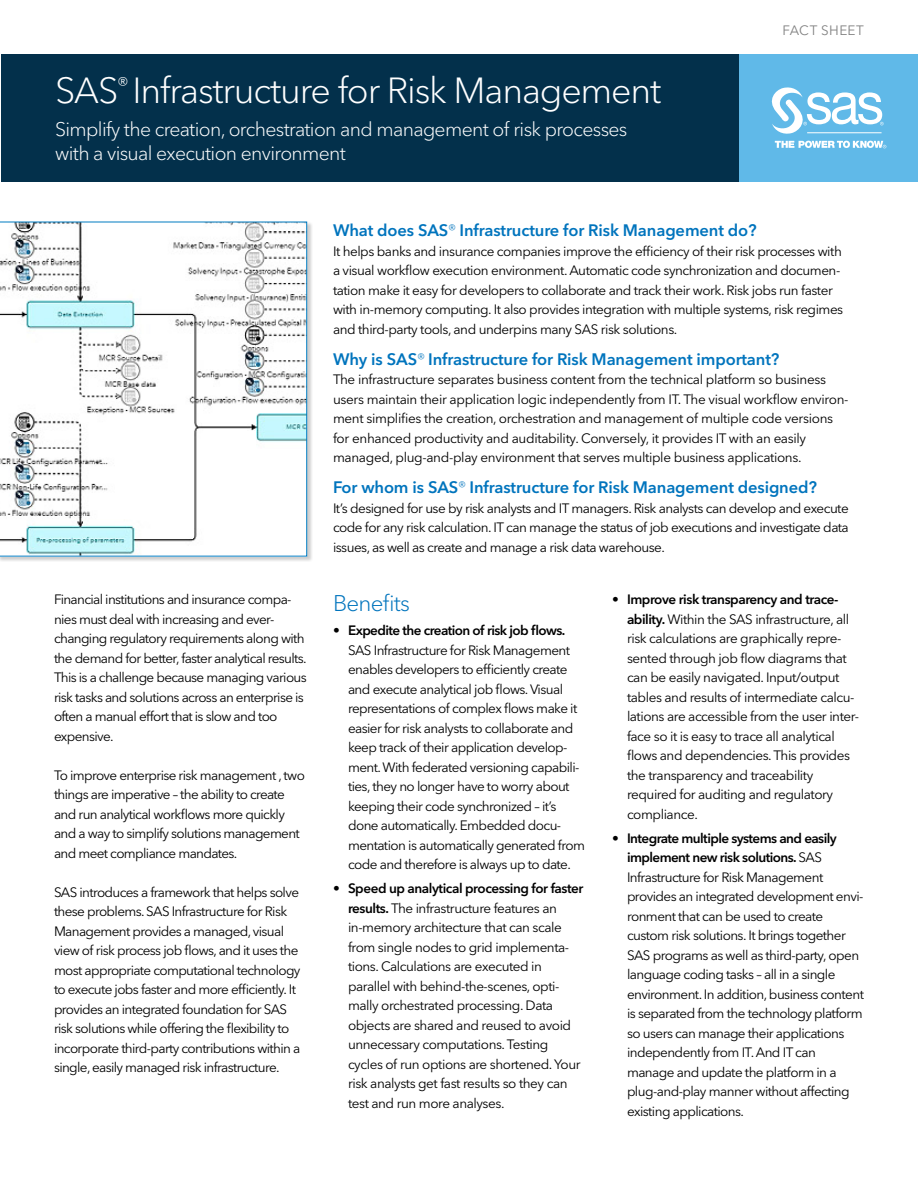
<style>
.page{position:relative;width:918px;height:1188px;background:#fff}
.page>*{position:absolute;margin:0;border:0;box-sizing:border-box;transform-origin:0 0}
.Headline_Title{font:300 36px "Avenir Next W1 G";letter-spacing:-.035em;color:#fff}
.Subhead-1_Cobalt{font:300 22.5px "Avenir Next W1 G";letter-spacing:-.035em;color:#0074bd}
.Headline_subhead___k{font:300 19.5px/24px "Avenir Next W1 G";letter-spacing:-.035em;color:#fff}
.Summary_Q_Head-Groun{font:600 16.5px "Avenir Next W1 G";letter-spacing:-.005em;color:#0074bd}
.Body_Bullet{font:13.5px/19.5px "Avenir Next W1 G";letter-spacing:-.04em;color:#000}
.Summary_Q_Body{font:13.5px/19.5px "Avenir Next W1 G";letter-spacing:-.035em;color:#000}
.Body{font:13.5px/19.5px "Avenir Next W1 G";letter-spacing:-.05em;color:#000}
.Collateral_Identifie{font:13.5px "Avenir Next W1 G";letter-spacing:.025em;color:#818181}
.s1{font-weight:300;font-size:13.5px}
.s2{font-weight:600}
</style>
<div class="page">
<div style="left:1px;top:54px;width:738px;height:128px;background:#03304b"></div>
<div style="left:739px;top:54px;width:179px;height:128px;background:#60b9e8"></div>
<svg style="left:775px;top:141px;width:111px;height:7px"></svg>
<svg style="left:771px;top:87px;width:113px;height:47px"></svg>
<hr style="left:807px;top:132px;width:75px;height:1px;background:#fff">
<div style="left:0;top:222px;width:313px;height:340px;background:#000;opacity:.2"></div>
<svg style="left:0;top:222px;width:307px;height:334px"></svg>
<p class="Headline_Title" style="left:55px;top:69px;width:608px">SAS<sup>®</sup> Infrastructure for Risk Management</p>
<p class="Headline_subhead___k" style="left:55px;top:117px;width:574px">Simplify the creation, orchestration and management of risk processes with a visual execution environment</p>
<p class="Collateral_Identifie" style="left:782px;top:23px;width:83px">FACT SHEET</p>
<p class="Body" style="left:54px;top:590px;width:254px">Financial institutions and insurance compa&shy;nies must deal with increasing and ever&shy;changing regulatory requirements along with the demand for better, faster analytical results.<br>This is a challenge because managing various risk tasks and solutions across an enterprise is often a manual effort that is slow and too expensive.</p>
<p class="Body" style="left:54px;top:765px;width:252px">To improve enterprise risk management , two things are imperative – the ability to create and run analytical workflows more quickly and a way to simplify solutions management and meet compliance mandates.</p>
<p class="Body" style="left:54px;top:882px;width:248px">SAS introduces a framework that helps solve these problems. SAS Infrastructure for Risk Management provides a managed, visual view of risk process job flows, and it uses the most appropriate computational technology to execute jobs faster and more efficiently. It provides an integrated foundation for SAS risk solutions while offering the flexibility to incorporate third-party contributions within a single, easily managed risk infrastructure.</p>
<p class="Summary_Q_Head-Groun" style="left:333px;top:220px;width:425px">What does SAS<span class="s1">®</span> Infrastructure for Risk Management do?</p>
<p class="Summary_Q_Body" style="left:333px;top:241px;width:512px">It helps banks and insurance companies improve the efficiency of their risk processes with a visual workflow execution environment. Automatic code synchronization and documen&shy;tation make it easy for developers to collaborate and track their work. Risk jobs run faster with in-memory computing. It also provides integration with multiple systems, risk regimes and third-party tools, and underpins many SAS risk solutions.</p>
<p class="Summary_Q_Head-Groun" style="left:333px;top:349px;width:448px">Why is SAS<span class="s1">®</span> Infrastructure for Risk Management important?</p>
<p class="Summary_Q_Body" style="left:333px;top:370px;width:517px">The infrastructure separates business content from the technical platform so business users maintain their application logic independently from IT. The visual workflow environ&shy;ment simplifies the creation, orchestration and management of multiple code versions for enhanced productivity and auditability. Conversely, it provides IT with an easily managed, plug-and-play environment that serves multiple business applications.</p>
<p class="Summary_Q_Head-Groun" style="left:333px;top:478px;width:486px">For whom is SAS<span class="s1">®</span> Infrastructure for Risk Management designed?</p>
<p class="Summary_Q_Body" style="left:333px;top:498px;width:517px;text-align:justify">It’s designed for use by risk analysts and IT managers. Risk analysts can develop and execute code for any risk calculation. IT can manage the status of job executions and investigate data issues, as well as create and manage a risk data warehouse.</p>
<p class="Subhead-1_Cobalt" style="left:333px;top:590px;width:79px">Benefits</p>
<p class="Body_Bullet" style="left:348px;top:621px;width:239px;text-indent:-15px"><span class="s2">• Expedite the creation of risk job flows.<br></span>SAS Infrastructure for Risk Management enables developers to efficiently create and execute analytical job flows. Visual representations of complex flows make it easier for risk analysts to collaborate and keep track of their application develop&shy;ment. With federated versioning capabili&shy;ties, they no longer have to worry about keeping their code synchronized – it’s done automatically. Embedded docu&shy;mentation is automatically generated from code and therefore is always up to date.</p>
<p class="Body_Bullet" style="left:348px;top:879px;width:237px;text-indent:-15px"><span class="s2">• Speed up analytical processing for faster results.</span> The infrastructure features an in-memory architecture that can scale from single nodes to grid implementa&shy;tions. Calculations are executed in parallel with behind-the-scenes, opti&shy;mally orchestrated processing. Data objects are shared and reused to avoid unnecessary computations. Testing cycles of run options are shortened. Your risk analysts get fast results so they can test and run more analyses.</p>
<p class="Body_Bullet" style="left:627px;top:590px;width:234px;text-indent:-15px"><span class="s2">• Improve risk transparency and trace&shy;ability.</span> Within the SAS infrastructure, all risk calculations are graphically repre&shy;sented through job flow diagrams that can be easily navigated. Input/output tables and results of intermediate calcu&shy;lations are accessible from the user inter&shy;face so it is easy to trace all analytical flows and dependencies. This provides the transparency and traceability required for auditing and regulatory compliance.</p>
<p class="Body_Bullet" style="left:627px;top:828px;width:239px;text-indent:-15px"><span class="s2">• Integrate multiple systems and easily implement new risk solutions.</span> SAS Infrastructure for Risk Management provides an integrated development envi&shy;ronment that can be used to create custom risk solutions. It brings together SAS programs as well as third-party, open language coding tasks – all in a single environment. In addition, business content is separated from the technology platform so users can manage their applications independently from IT. And IT can manage and update the platform in a plug-and-play manner without affecting existing applications.</p>
</div>
